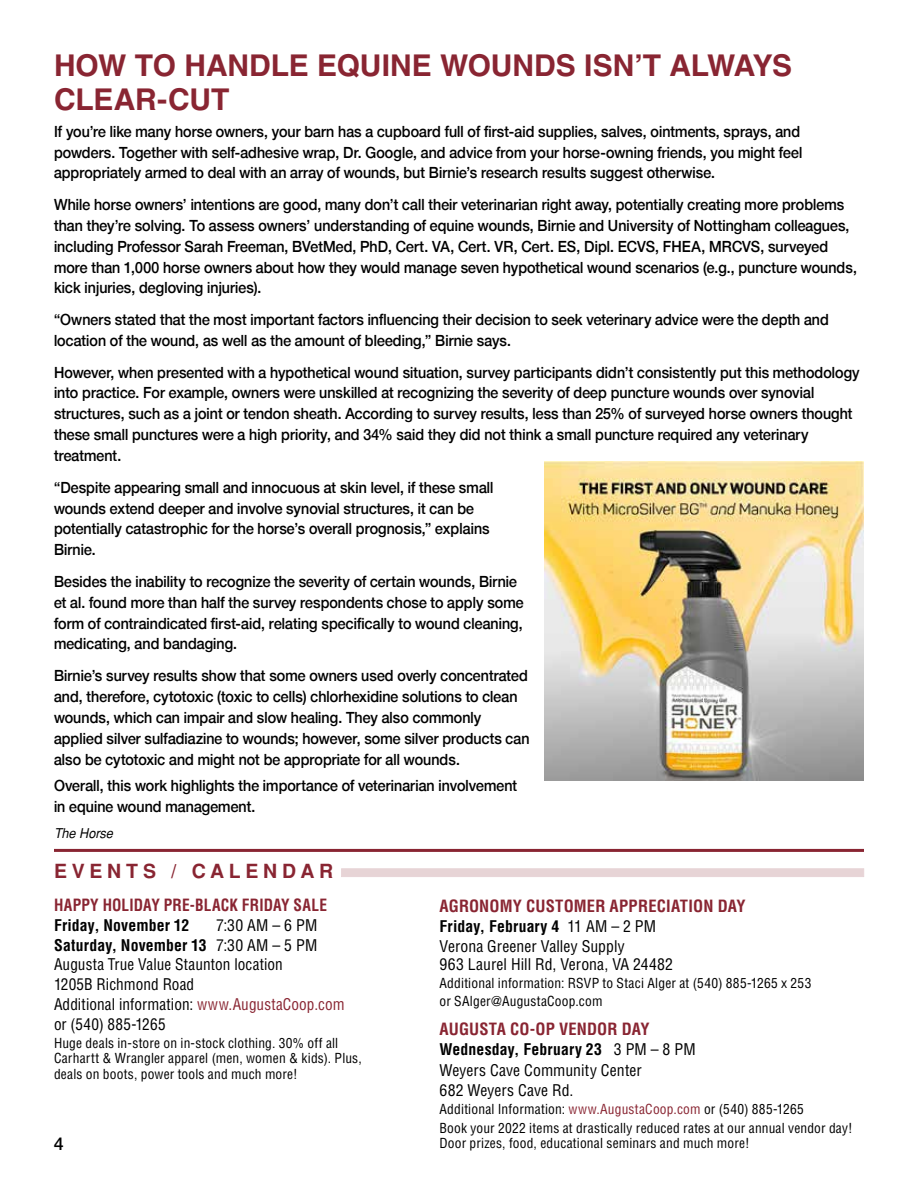
<style>
.page{position:relative;width:918px;height:1188px;background:#fff}
.page>*{position:absolute;margin:0;border:0;box-sizing:border-box;transform-origin:0 0}
.t1{font:700 30px/34.5px "Helvetica LT Std";letter-spacing:-.005em;color:#892532}
.t2{font:700 19.5px "Helvetica";letter-spacing:.24em;color:#892532}
.t3{font:500 18px "Helvetica";color:#000}
.t4{font:700 condensed 16.5px "Helvetica";letter-spacing:.01em;color:#892532}
.t5{font:700 condensed 16.5px "Helvetica";letter-spacing:.01em;color:#892532;scale:.93 1}
.t6{font:500 15.75px/20.9px "Helvetica";letter-spacing:.01em;color:#000;scale:.94 1}
.t7{font:condensed 15.75px/19.8px "Helvetica";letter-spacing:.005em;color:#000}
.t8{font:700 condensed 15.75px "Helvetica";letter-spacing:.01em;color:#000}
.t9{font:condensed 13.5px/18.3px "Helvetica";letter-spacing:.015em;color:#000}
.t10{font:italic 13.5px "Helvetica";letter-spacing:.005em;color:#000;scale:.94 1}
.s1{font-weight:700}
.s2{color:#892532}
</style>
<div class="page">
<img style="left:544px;top:461px;width:320px;height:320px">
<div style="left:341px;top:869px;width:523px;height:8px;background:#e7d4d6"></div>
<hr style="left:54px;top:849px;width:810px;height:3px;background:#892532">
<h1 class="t1" style="left:54px;top:47px;width:740px">HOW TO HANDLE EQUINE WOUNDS ISN’T ALWAYS<br>CLEAR-CUT</h1>
<p class="t6" style="left:54px;top:121px;width:798px">If you’re like many horse owners, your barn has a cupboard full of first-aid supplies, salves, ointments, sprays, and powders. Together with self-adhesive wrap, Dr. Google, and advice from your horse-owning friends, you might feel appropriately armed to deal with an array of wounds, but Birnie’s research results suggest otherwise.</p>
<p class="t6" style="left:54px;top:194px;width:856px">While horse owners’ intentions are good, many don’t call their veterinarian right away, potentially creating more problems than they’re solving. To assess owners’ understanding of equine wounds, Birnie and University of Nottingham colleagues, including Professor Sarah Freeman, BVetMed, PhD, Cert. VA, Cert. VR, Cert. ES, Dipl. ECVS, FHEA, MRCVS, surveyed more than 1,000 horse owners about how they would manage seven hypothetical wound scenarios (e.g., puncture wounds, kick injuries, degloving injuries).</p>
<p class="t6" style="left:54px;top:309px;width:826px">“Owners stated that the most important factors influencing their decision to seek veterinary advice were the depth and location of the wound, as well as the amount of bleeding,” Birnie says.</p>
<p class="t6" style="left:54px;top:362px;width:859px">However, when presented with a hypothetical wound situation, survey participants didn’t consistently put this methodology into practice. For example, owners were unskilled at recognizing the severity of deep puncture wounds over synovial structures, such as a joint or tendon sheath. According to survey results, less than 25% of surveyed horse owners thought these small punctures were a high priority, and 34% said they did not think a small puncture required any veterinary treatment.</p>
<p class="t6" style="left:54px;top:477px;width:469px">“Despite appearing small and innocuous at skin level, if these small wounds extend deeper and involve synovial structures, it can be potentially catastrophic for the horse’s overall prognosis,” explains Birnie.</p>
<p class="t6" style="left:54px;top:571px;width:501px">Besides the inability to recognize the severity of certain wounds, Birnie et al. found more than half the survey respondents chose to apply some form of contraindicated first-aid, relating specifically to wound cleaning, medicating, and bandaging.</p>
<p class="t6" style="left:54px;top:665px;width:507px">Birnie’s survey results show that some owners used overly concentrated and, therefore, cytotoxic (toxic to cells) chlorhexidine solutions to clean wounds, which can impair and slow healing. They also commonly applied silver sulfadiazine to wounds; however, some silver products can also be cytotoxic and might not be appropriate for all wounds.</p>
<p class="t6" style="left:54px;top:775px;width:494px">Overall, this work highlights the importance of veterinarian involvement in equine wound management.</p>
<p class="t10" style="left:54px;top:825px;width:64px">The Horse</p>
<p class="t2" style="left:54px;top:860px;width:281px">EVENTS / CALENDAR</p>
<p class="t5" style="left:54px;top:895px;width:295px">HAPPY HOLIDAY PRE-BLACK FRIDAY SALE</p>
<p class="t8" style="left:54px;top:915px;width:137px">Friday, November 12</p>
<p class="t7" style="left:54px;top:915px;width:292px;text-indent:162px">7:30 AM – 6 PM<br><span class="s1">Saturday, November 13</span> 7:30 AM – 5 PM<br>Augusta True Value Staunton location<br>1205B Richmond Road<br>Additional information: <span class="s2">www.AugustaCoop.com </span>or (540) 885-1265</p>
<p class="t9" style="left:54px;top:1035px;width:309px;line-height:15px">Huge deals in-store on in-stock clothing. 30% off all<br>Carhartt &amp; Wrangler apparel (men, women &amp; kids). Plus,</p>
<p class="t9" style="left:54px;top:1065px;width:245px">deals on boots, power tools and much more!</p>
<p class="t3" style="left:54px;top:1133px;width:11px">4</p>
<p class="t4" style="left:440px;top:896px;width:308px">AGRONOMY CUSTOMER APPRECIATION DAY</p>
<p class="t7" style="left:440px;top:916px;width:218px;line-height:20.5px"><span class="s1">Friday, February 4</span> 11 AM – 2 PM<br>Verona Greener Valley Supply</p>
<p class="t7" style="left:440px;top:954px;width:235px">963 Laurel Hill Rd, Verona, VA 24482</p>
<p class="t9" style="left:440px;top:974px;width:373px">Additional information: RSVP to Staci Alger at (540) 885-1265 x 253 or SAlger@AugustaCoop.com</p>
<p class="t4" style="left:440px;top:1019px;width:212px">AUGUSTA CO-OP VENDOR DAY</p>
<p class="t7" style="left:440px;top:1039px;width:258px;line-height:20.5px"><span class="s1">Wednesday, February 23</span> 3 PM – 8 PM<br>Weyers Cave Community Center<br>682 Weyers Cave Rd.</p>
<p class="t9" style="left:440px;top:1100px;width:415px">Additional Information: <span class="s2">www.AugustaCoop.com</span> or (540) 885-1265<br>Book your 2022 items at drastically reduced rates at our annual vendor day!</p>
<p class="t9" style="left:440px;top:1134px;width:311px">Door prizes, food, educational seminars and much more!</p>
</div>
